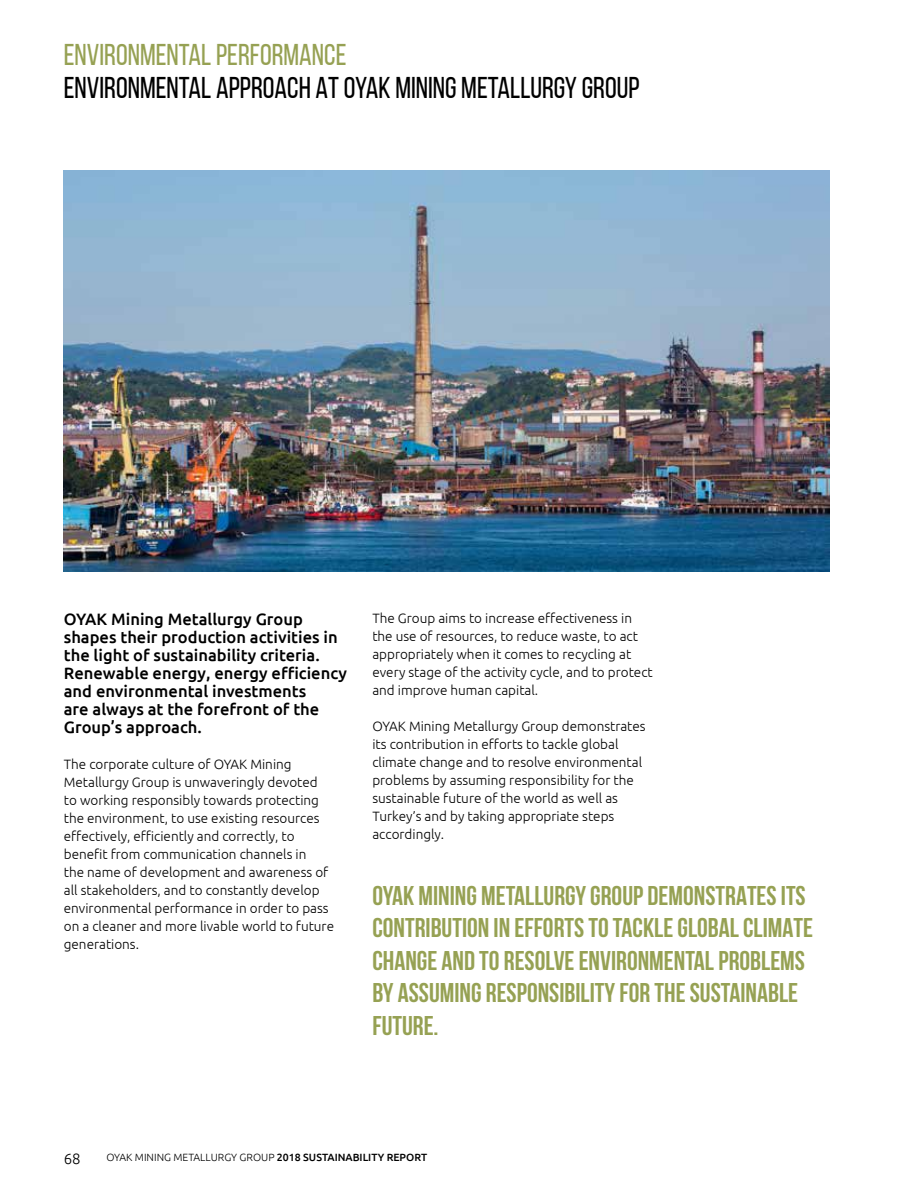
<style>
.page{position:relative;width:915px;height:1191px;background:#fff}
.page>*{position:absolute;margin:0;border:0;box-sizing:border-box;transform-origin:0 0}
.t1{font:30px "Bebas Neue";color:#000}
.t2{font:30px "Bebas Neue";color:#96a153}
.t3{font:700 27px/32.4px "Bebas Neue";color:#96a153}
.t4{font:500 16.5px/18px "Ubuntu";color:#000}
.t5{font:300 15px "Ubuntu";color:#000}
.t6{font:300 13.5px/18px "Ubuntu";color:#000}
.t7{font:300 10.5px "Ubuntu";color:#000}
.s1{font-weight:500}
</style>
<div class="page">
<img style="left:64px;top:170px;width:765px;height:401px">
<h1 class="t2" style="left:64px;top:38px;width:284px">ENVIRONMENTAL PERFORMANCE</h1>
<h1 class="t1" style="left:64px;top:71px;width:577px">ENVIRONMENTAL APPROACH AT OYAK MINING METALLURGY GROUP</h1>
<p class="t4" style="left:64px;top:610px;width:284px">OYAK Mining Metallurgy Group shapes their production activities in the light of sustainability criteria.<br>Renewable energy, energy efficiency and environmental investments<br>are always at the forefront of the<br>Group’s approach.</p>
<p class="t6" style="left:64px;top:755px;width:272px">The corporate culture of OYAK Mining Metallurgy Group is unwaveringly devoted to working responsibly towards protecting the environment, to use existing resources effectively, efficiently and correctly, to benefit from communication channels in<br>the name of development and awareness of all stakeholders, and to constantly develop environmental performance in order to pass on a cleaner and more livable world to future generations.</p>
<p class="t6" style="left:372px;top:609px;width:282px">The Group aims to increase effectiveness in the use of resources, to reduce waste, to act appropriately when it comes to recycling at every stage of the activity cycle, and to protect and improve human capital.</p>
<p class="t6" style="left:372px;top:717px;width:275px">OYAK Mining Metallurgy Group demonstrates its contribution in efforts to tackle global climate change and to resolve environmental problems by assuming responsibility for the sustainable future of the world as well as Turkey’s and by taking appropriate steps accordingly.</p>
<h2 class="t3" style="left:372px;top:879px;width:442px">OYAK MINING METALLURGY GROUP DEMONSTRATES ITS CONTRIBUTION IN EFFORTS TO TACKLE GLOBAL CLIMATE CHANGE AND TO RESOLVE ENVIRONMENTAL PROBLEMS BY ASSUMING RESPONSIBILITY FOR THE SUSTAINABLE FUTURE.</h2>
<p class="t5" style="left:64px;top:1150px;width:18px">68</p>
<p class="t7" style="left:106px;top:1150px;width:322px">OYAK MINING METALLURGY GROUP <span class="s1">2018 SUSTAINABILITY REPORT</span></p>
</div>
